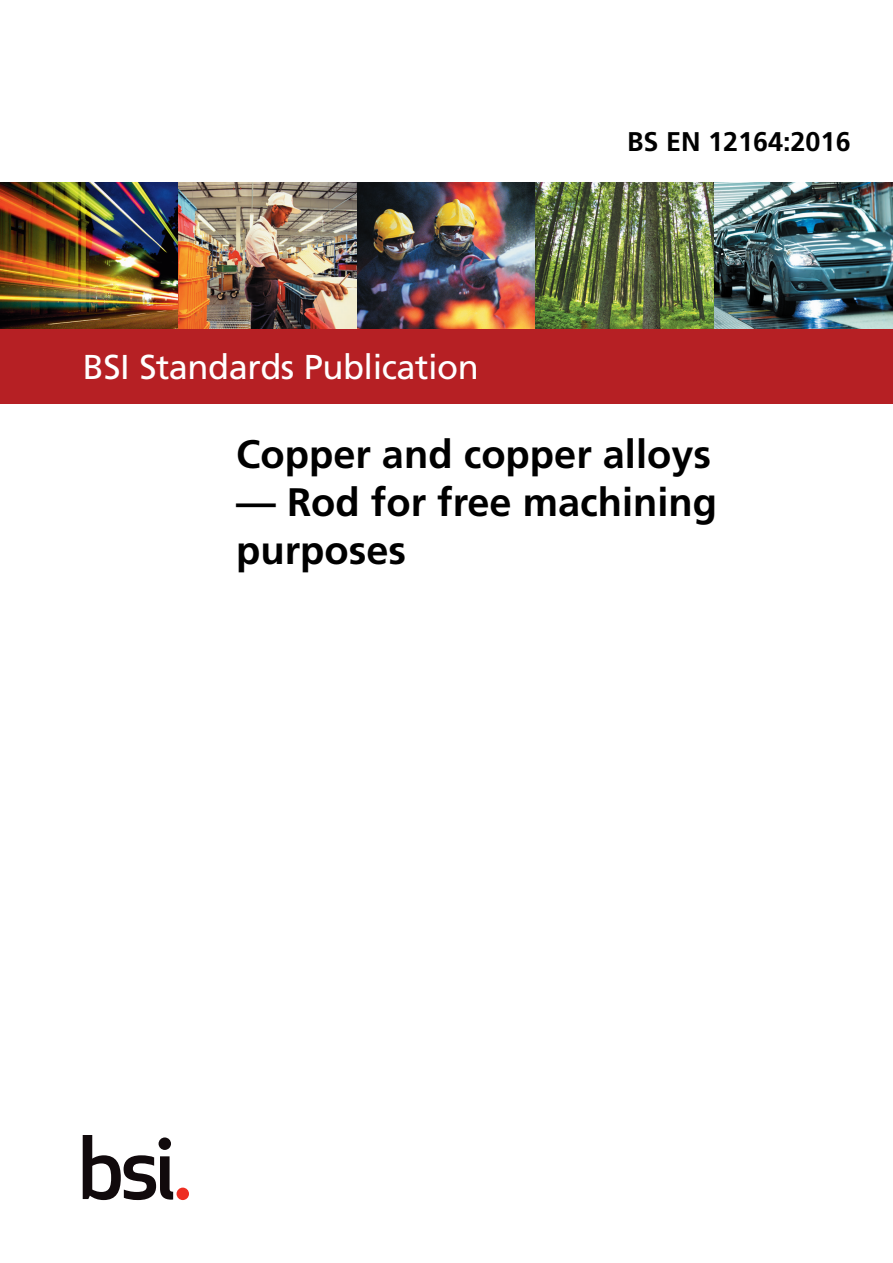
<style>
.page{position:relative;width:893px;height:1263px;background:#fff}
.page>*{position:absolute;margin:0;border:0;box-sizing:border-box;transform-origin:0 0}
.t1{font:700 39.75px/47.7px "Frutiger";color:#000}
.t2{font:34.5px "Frutiger LT Std";letter-spacing:-.015em;color:#fff}
.t3{font:700 27px "Frutiger";color:#000}
</style>
<div class="page">
<img style="left:0;top:183px;width:179px;height:146px">
<img style="left:179px;top:183px;width:178px;height:146px">
<img style="left:357px;top:183px;width:179px;height:146px">
<img style="left:536px;top:183px;width:178px;height:146px">
<img style="left:714px;top:183px;width:179px;height:146px">
<div style="left:0;top:329px;width:893px;height:75px;background:#b62024"></div>
<svg style="left:83px;top:1135px;width:90px;height:65px"></svg>
<div style="left:177px;top:1187px;width:12px;height:13px;background:#ee2e22;border-radius:50%"></div>
<p class="t2" style="left:83px;top:347px;width:397px">BSI Standards Publication</p>
<p class="t3" style="left:627px;top:126px;width:225px">BS EN 12164:2016</p>
<p class="t1" style="left:236px;top:431px;width:476px">Copper and copper alloys</p>
<p class="t1" style="left:236px;top:479px;width:482px">— Rod for free machining purposes</p>
</div>
